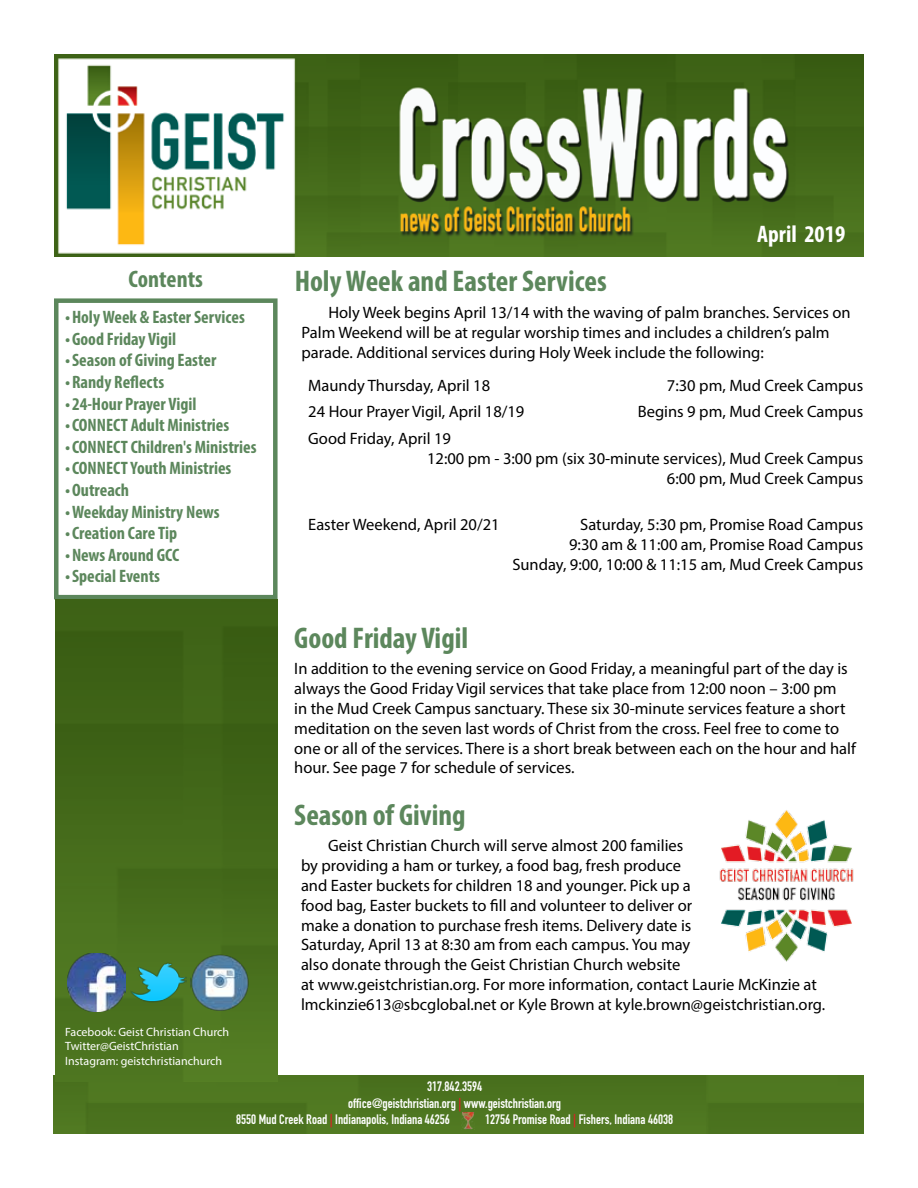
<style>
.page{position:relative;width:918px;height:1188px;background:#fff}
.page>*{position:absolute;margin:0;border:0;box-sizing:border-box;transform-origin:0 0}
.t1{font:700 condensed 30px "Myriad Pro";color:#5c875c}
.t2{font:700 condensed 24px "Myriad Pro";color:#fff}
.t3{font:700 condensed 24px "Myriad Pro";color:#5c875c}
.t4{font:700 condensed 18px "Myriad Pro";color:#5c875c}
.t5{font:16.5px/19.8px "Myriad Pro";color:#000}
.t6{font:13.5px "DIN Engschrift Std";color:#fff}
.t7{font:12px/14.4px "Myriad Pro";color:#fff}
.s1{color:#df1e26}
</style>
<div class="page">
<div style="left:54px;top:1076px;width:810px;height:58px;background:#4c741f"></div>
<img style="left:461px;top:1112px;width:14px;height:18px">
<img style="left:54px;top:54px;width:810px;height:202px">
<div style="left:54px;top:298px;width:224px;height:301px;border:4px solid #5c875c"></div>
<img style="left:55px;top:599px;width:223px;height:483px">
<img style="left:719px;top:810px;width:135px;height:152px">
<h2 class="t3" style="left:129px;top:264px;width:76px">Contents</h2>
<p class="t4" style="left:65px;top:306px;width:181px">• Holy Week &amp; Easter Services</p>
<p class="t4" style="left:65px;top:328px;width:113px">• Good Friday Vigil</p>
<p class="t4" style="left:65px;top:349px;width:153px">• Season of Giving Easter</p>
<p class="t4" style="left:65px;top:371px;width:100px">• Randy Reflects</p>
<p class="t4" style="left:65px;top:392px;width:133px">• 24-Hour Prayer Vigil</p>
<p class="t4" style="left:65px;top:414px;width:166px">• CONNECT Adult Ministries</p>
<p class="t4" style="left:65px;top:436px;width:193px">• CONNECT Children's Ministries</p>
<p class="t4" style="left:65px;top:457px;width:168px">• CONNECT Youth Ministries</p>
<p class="t4" style="left:65px;top:479px;width:65px">• Outreach</p>
<p class="t4" style="left:65px;top:500px;width:156px">• Weekday Ministry News</p>
<p class="t4" style="left:65px;top:522px;width:114px">• Creation Care Tip</p>
<p class="t4" style="left:65px;top:544px;width:116px">• News Around GCC</p>
<p class="t4" style="left:65px;top:565px;width:96px">• Special Events</p>
<p class="t7" style="left:65px;top:1025px;width:166px">Facebook: Geist Christian Church<br>Twitter@GeistChristian<br>Instagram: geistchristianchurch</p>
<h2 class="t2" style="left:757px;top:219px;width:90px">April 2019</h2>
<h1 class="t1" style="left:295px;top:263px;width:313px">Holy Week and Easter Services</h1>
<p class="t5" style="left:302px;top:302px;width:551px;text-indent:27px">Holy Week begins April 13/14 with the waving of palm branches. Services on<br>Palm Weekend will be at regular worship times and includes a children’s palm parade. Additional services during Holy Week include the following:</p>
<p class="t5" style="left:308px;top:375px;width:183px">Maundy Thursday, April 18</p>
<p class="t5" style="left:667px;top:375px;width:198px">7:30 pm, Mud Creek Campus</p>
<p class="t5" style="left:308px;top:402px;width:218px">24 Hour Prayer Vigil, April 18/19</p>
<p class="t5" style="left:638px;top:402px;width:227px">Begins 9 pm, Mud Creek Campus</p>
<p class="t5" style="left:308px;top:428px;width:144px">Good Friday, April 19</p>
<p class="t5" style="left:427px;top:448px;width:438px">12:00 pm - 3:00 pm (six 30-minute services), Mud Creek Campus</p>
<p class="t5" style="left:667px;top:468px;width:198px">6:00 pm, Mud Creek Campus</p>
<p class="t5" style="left:308px;top:514px;width:193px">Easter Weekend, April 20/21</p>
<p class="t5" style="left:512px;top:514px;width:352px;text-align:right">Saturday, 5:30 pm, Promise Road Campus<br>9:30 am &amp; 11:00 am, Promise Road Campus<br>Sunday, 9:00, 10:00 &amp; 11:15 am, Mud Creek Campus</p>
<h1 class="t1" style="left:294px;top:619px;width:175px">Good Friday Vigil</h1>
<p class="t5" style="left:294px;top:659px;width:563px">In addition to the evening service on Good Friday, a meaningful part of the day is always the Good Friday Vigil services that take place from 12:00 noon – 3:00 pm<br>in the Mud Creek Campus sanctuary. These six 30-minute services feature a short meditation on the seven last words of Christ from the cross. Feel free to come to one or all of the services. There is a short break between each on the hour and half hour. See page 7 for schedule of services.</p>
<h1 class="t1" style="left:294px;top:796px;width:173px">Season of Giving</h1>
<p class="t5" style="left:301px;top:836px;width:526px;text-indent:27px">Geist Christian Church will serve almost 200 families<br>by providing a ham or turkey, a food bag, fresh produce<br>and Easter buckets for children 18 and younger. Pick up a<br>food bag, Easter buckets to fill and volunteer to deliver or<br>make a donation to purchase fresh items. Delivery date is<br>Saturday, April 13 at 8:30 am from each campus. You may<br>also donate through the Geist Christian Church website<br>at www.geistchristian.org. For more information, contact Laurie McKinzie at lmckinzie613@sbcglobal.net or Kyle Brown at kyle.brown@geistchristian.org.</p>
<p class="t6" style="left:427px;top:1079px;width:57px">317.842.3594</p>
<p class="t6" style="left:348px;top:1095px;width:214px">office@geistchristian.org <span class="s1">|</span> www.geistchristian.org</p>
<p class="t6" style="left:236px;top:1111px;width:215px">8550 Mud Creek Road <span class="s1">|</span> Indianapolis, Indiana 46256</p>
<p class="t6" style="left:485px;top:1111px;width:190px">12756 Promise Road <span class="s1">|</span> Fishers, Indiana 46038</p>
</div>
